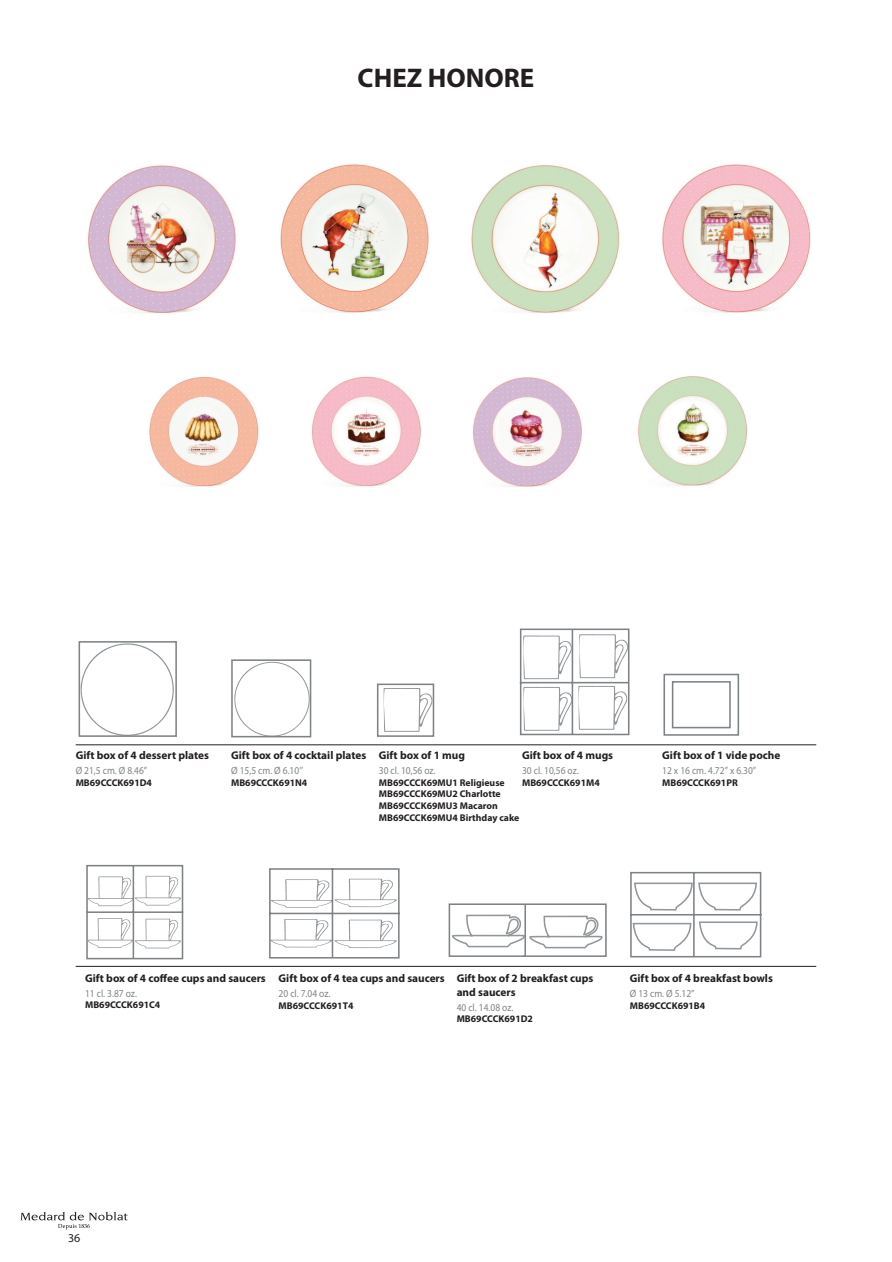
<style>
.page{position:relative;width:892px;height:1262px;background:#fff}
.page>*{position:absolute;margin:0;border:0;box-sizing:border-box;transform-origin:0 0}
.t1{font:700 27px "Myriad Pro";color:#231f20}
.t2{font:12px "Myriad Pro";color:#231f20}
.t3{font:700 11.25px/13.5px "Myriad Pro";color:#231f20}
.t4{font:10.5px "Myriad Pro";color:#808285;scale:.9 1}
.t5{font:700 9.75px/11.7px "Myriad Pro";color:#231f20}
</style>
<div class="page">
<svg style="left:20px;top:1211px;width:108px;height:18px"></svg>
<img style="left:88px;top:164px;width:722px;height:323px">
<svg style="left:81px;top:644px;width:93px;height:89px"></svg>
<div style="left:78px;top:641px;width:99px;height:95px;border:2px solid #7d8287"></div>
<svg style="left:234px;top:662px;width:74px;height:72px"></svg>
<div style="left:231px;top:659px;width:80px;height:78px;border:2px solid #7d8287"></div>
<svg style="left:383px;top:688px;width:48px;height:43px"></svg>
<div style="left:377px;top:683px;width:57px;height:53px;border:2px solid #7d8287"></div>
<svg style="left:519px;top:628px;width:111px;height:107px"></svg>
<svg style="left:663px;top:673px;width:76px;height:63px"></svg>
<hr style="left:76px;top:744px;width:739px;height:1px;background:#231f20">
<hr style="left:76px;top:965px;width:739px;height:1px;background:#231f20">
<svg style="left:86px;top:864px;width:98px;height:95px"></svg>
<svg style="left:269px;top:868px;width:131px;height:91px"></svg>
<svg style="left:448px;top:903px;width:159px;height:54px"></svg>
<svg style="left:630px;top:871px;width:132px;height:87px"></svg>
<h1 class="t1" style="left:357px;top:63px;width:178px">CHEZ HONORE</h1>
<p class="t3" style="left:76px;top:748px;width:135px">Gift box of 4 dessert plates</p>
<p class="t4" style="left:76px;top:764px;width:81px">Ø 21,5 cm. Ø 8.46”</p>
<p class="t5" style="left:76px;top:776px;width:78px">MB69CCCK691D4</p>
<p class="t3" style="left:231px;top:748px;width:137px">Gift box of 4 cocktail plates</p>
<p class="t4" style="left:231px;top:764px;width:82px">Ø 15,5 cm. Ø 6.10’’</p>
<p class="t5" style="left:231px;top:776px;width:78px">MB69CCCK691N4</p>
<p class="t3" style="left:379px;top:748px;width:88px">Gift box of 1 mug</p>
<p class="t4" style="left:379px;top:764px;width:64px">30 cl. 10,56 oz.</p>
<p class="t5" style="left:379px;top:776px;width:142px">MB69CCCK69MU1 Religieuse<br>MB69CCCK69MU2 Charlotte<br>MB69CCCK69MU3 Macaron<br>MB69CCCK69MU4 Birthday cake</p>
<p class="t3" style="left:522px;top:748px;width:93px">Gift box of 4 mugs</p>
<p class="t4" style="left:522px;top:764px;width:64px">30 cl. 10,56 oz.</p>
<p class="t5" style="left:522px;top:776px;width:79px">MB69CCCK691M4</p>
<p class="t3" style="left:662px;top:748px;width:120px">Gift box of 1 vide poche</p>
<p class="t4" style="left:662px;top:764px;width:106px">12 x 16 cm. 4.72” x 6.30”</p>
<p class="t5" style="left:662px;top:776px;width:77px">MB69CCCK691PR</p>
<p class="t3" style="left:85px;top:970px;width:182px">Gift box of 4 coffee cups and saucers</p>
<p class="t4" style="left:85px;top:987px;width:59px">11 cl. 3.87 oz.</p>
<p class="t5" style="left:85px;top:999px;width:77px">MB69CCCK691C4</p>
<p class="t3" style="left:278px;top:971px;width:168px">Gift box of 4 tea cups and saucers</p>
<p class="t4" style="left:278px;top:987px;width:59px">20 cl. 7.04 oz.</p>
<p class="t5" style="left:278px;top:999px;width:76px">MB69CCCK691T4</p>
<p class="t3" style="left:456px;top:971px;width:138px">Gift box of 2 breakfast cups and saucers</p>
<p class="t4" style="left:456px;top:1001px;width:64px">40 cl. 14.08 oz.</p>
<p class="t5" style="left:456px;top:1013px;width:78px">MB69CCCK691D2</p>
<p class="t3" style="left:629px;top:971px;width:144px">Gift box of 4 breakfast bowls</p>
<p class="t4" style="left:629px;top:987px;width:73px">Ø 13 cm. Ø 5.12”</p>
<p class="t5" style="left:629px;top:999px;width:77px">MB69CCCK691B4</p>
<p class="t2" style="left:68px;top:1230px;width:14px">36</p>
</div>
